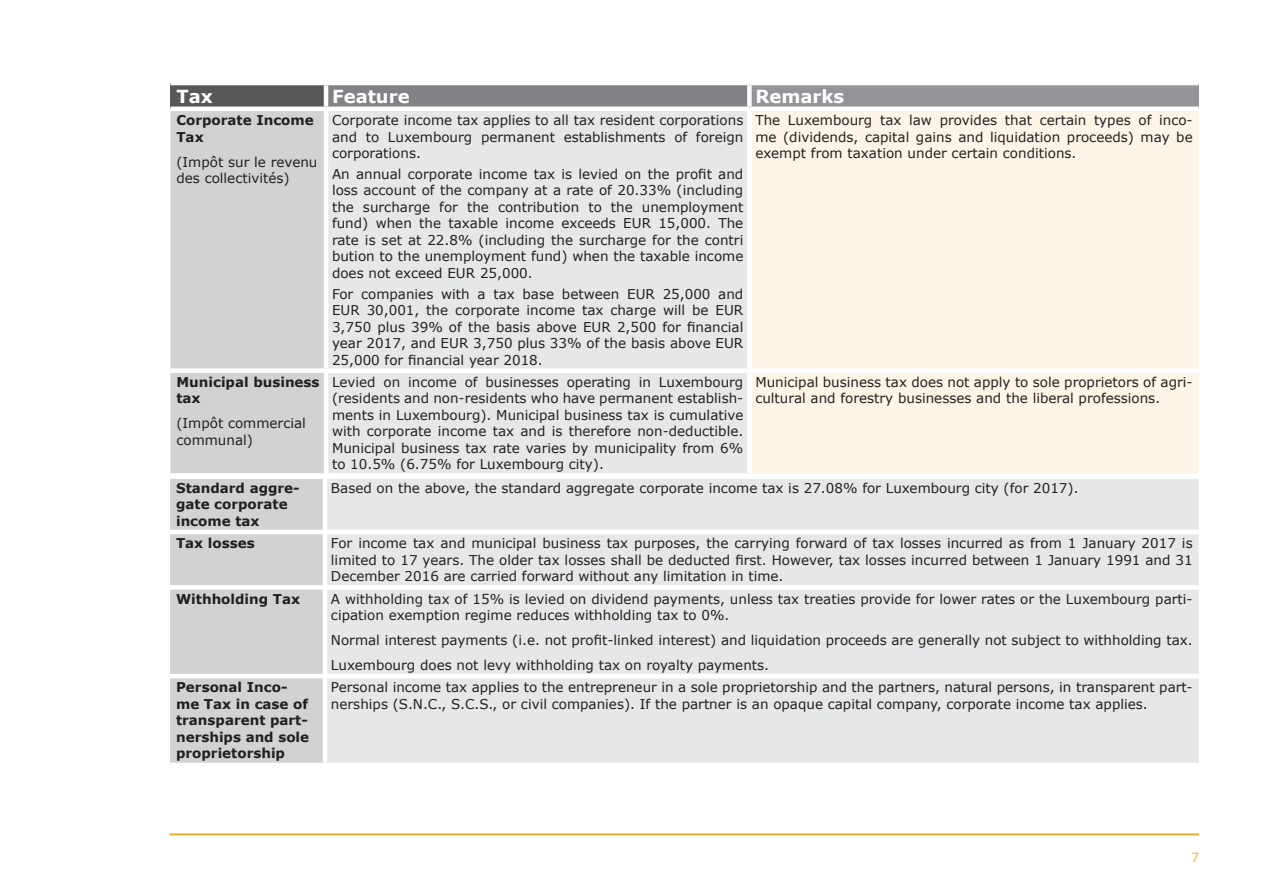
<style>
.page{position:relative;width:1263px;height:893px;background:#fff}
.page>*{position:absolute;margin:0;border:0;box-sizing:border-box;transform-origin:0 0}
.t1{font:700 18px "Verdana";color:#fff}
.t2{font:15px "Calibri";color:#e8b848}
.t3{font:13.5px/16.5px "Verdana";color:#231f20}
.t4{font:700 13.5px/16.5px "Verdana";color:#231f20}
</style>
<div class="page">
<hr style="left:169px;top:833px;width:1030px;height:2px;background:#e9a52c">
<div style="left:170px;top:83px;width:156px;height:26px;background:#57585a"></div>
<div style="left:326px;top:83px;width:423px;height:26px;background:#808285"></div>
<div style="left:749px;top:83px;width:450px;height:26px;background:#939598"></div>
<div style="left:170px;top:111px;width:154px;height:362px;background:#d1d2d4"></div>
<div style="left:328px;top:111px;width:419px;height:362px;background:#e6e7e9"></div>
<div style="left:752px;top:111px;width:447px;height:362px;background:#fcf4e6"></div>
<hr style="left:170px;top:81px;width:156px;height:4px;background:#fff">
<hr style="left:326px;top:81px;width:423px;height:4px;background:#fff">
<hr style="left:324px;top:85px;width:4px;height:22px;background:#fff">
<hr style="left:749px;top:81px;width:450px;height:4px;background:#fff">
<div style="left:747px;top:85px;width:5px;height:22px;background:#fff"></div>
<hr style="left:170px;top:107px;width:156px;height:4px;background:#fff">
<hr style="left:326px;top:107px;width:423px;height:4px;background:#fff">
<hr style="left:749px;top:107px;width:450px;height:4px;background:#fff">
<div style="left:170px;top:368px;width:156px;height:5px;background:#fff"></div>
<div style="left:326px;top:368px;width:423px;height:5px;background:#fff"></div>
<div style="left:749px;top:368px;width:450px;height:5px;background:#fff"></div>
<div style="left:170px;top:473px;width:156px;height:5px;background:#f3f4f4"></div>
<div style="left:326px;top:473px;width:423px;height:5px;background:#f8f9f9"></div>
<div style="left:749px;top:473px;width:450px;height:5px;background:#fefcf8"></div>
<div style="left:170px;top:479px;width:153px;height:284px;background:#d1d2d4"></div>
<div style="left:327px;top:479px;width:872px;height:284px;background:#e6e7e9"></div>
<div style="left:170px;top:474px;width:155px;height:5px;background:#fff"></div>
<div style="left:325px;top:474px;width:874px;height:5px;background:#fff"></div>
<hr style="left:170px;top:530px;width:155px;height:4px;background:#fff">
<hr style="left:325px;top:530px;width:874px;height:4px;background:#fff">
<div style="left:170px;top:585px;width:155px;height:5px;background:#fff"></div>
<div style="left:325px;top:585px;width:874px;height:5px;background:#fff"></div>
<hr style="left:170px;top:674px;width:155px;height:4px;background:#fff">
<hr style="left:325px;top:674px;width:874px;height:4px;background:#fff">
<h1 class="t1" style="left:176px;top:84px;width:38px">Tax</h1>
<h1 class="t1" style="left:332px;top:84px;width:79px">Feature</h1>
<h1 class="t1" style="left:755px;top:84px;width:90px">Remarks</h1>
<p class="t4" style="left:176px;top:112px;width:139px">Corporate Income<br>Tax</p>
<p class="t3" style="left:176px;top:153px;width:143px">(Impôt sur le revenu des collectivités)</p>
<p class="t3" style="left:755px;top:112px;width:439px;text-align:justify">The Luxembourg tax law provides that certain types of inco&shy;me (dividends, capital gains and liquidation proceeds) may be exempt from taxation under certain conditions.</p>
<p class="t3" style="left:332px;top:112px;width:413px;text-align:justify">Corporate income tax applies to all tax resident corporations and to Luxembourg permanent establishments of foreign corporations.</p>
<p class="t3" style="left:332px;top:166px;width:413px;text-align:justify">An annual corporate income tax is levied on the profit and loss account of the company at a rate of 20.33% (including the surcharge for the contribution to the unemployment fund) when the taxable income exceeds EUR 15,000. The rate is set at 22.8% (including the surcharge for the contri bution to the unemployment fund) when the taxable income does not exceed EUR 25,000.</p>
<p class="t3" style="left:332px;top:285px;width:413px;text-align:justify">For companies with a tax base between EUR 25,000 and EUR 30,001, the corporate income tax charge will be EUR 3,750 plus 39% of the basis above EUR 2,500 for financial year 2017, and EUR 3,750 plus 33% of the basis above EUR 25,000 for financial year 2018.</p>
<p class="t4" style="left:176px;top:373px;width:145px">Municipal business tax</p>
<p class="t3" style="left:176px;top:415px;width:131px">(Impôt commercial communal)</p>
<p class="t3" style="left:332px;top:374px;width:413px;text-align:justify">Levied on income of businesses operating in Luxembourg (residents and non-residents who have permanent establish&shy;ments in Luxembourg). Municipal business tax is cumulative with corporate income tax and is therefore non-deductible.<br>Municipal business tax rate varies by municipality from 6% to 10.5% (6.75% for Luxembourg city).</p>
<p class="t3" style="left:755px;top:374px;width:439px">Municipal business tax does not apply to sole proprietors of agri&shy;cultural and forestry businesses and the liberal professions.</p>
<p class="t4" style="left:176px;top:480px;width:125px">Standard aggre&shy;gate corporate income tax</p>
<p class="t3" style="left:331px;top:480px;width:749px">Based on the above, the standard aggregate corporate income tax is 27.08% for Luxembourg city (for 2017).</p>
<p class="t4" style="left:176px;top:535px;width:80px">Tax losses</p>
<p class="t3" style="left:331px;top:535px;width:863px;text-align:justify">For income tax and municipal business tax purposes, the carrying forward of tax losses incurred as from 1 January 2017 is limited to 17 years. The older tax losses shall be deducted first. However, tax losses incurred between 1 January 1991 and 31<br>December 2016 are carried forward without any limitation in time.</p>
<p class="t4" style="left:176px;top:590px;width:126px">Withholding Tax</p>
<p class="t3" style="left:331px;top:590px;width:863px">A withholding tax of 15% is levied on dividend payments, unless tax treaties provide for lower rates or the Luxembourg parti&shy;cipation exemption regime reduces withholding tax to 0%.</p>
<p class="t3" style="left:331px;top:628px;width:863px;line-height:25px">Normal interest payments (i.e. not profit-linked interest) and liquidation proceeds are generally not subject to withholding tax.<br>Luxembourg does not levy withholding tax on royalty payments.</p>
<p class="t4" style="left:176px;top:679px;width:135px">Personal Inco&shy;me Tax in case of transparent part&shy;nerships and sole proprietorship</p>
<p class="t3" style="left:331px;top:679px;width:863px">Personal income tax applies to the entrepreneur in a sole proprietorship and the partners, natural persons, in transparent part&shy;nerships (S.N.C., S.C.S., or civil companies). If the partner is an opaque capital company, corporate income tax applies.</p>
<p class="t2" style="left:1191px;top:846px;width:9px">7</p>
</div>
